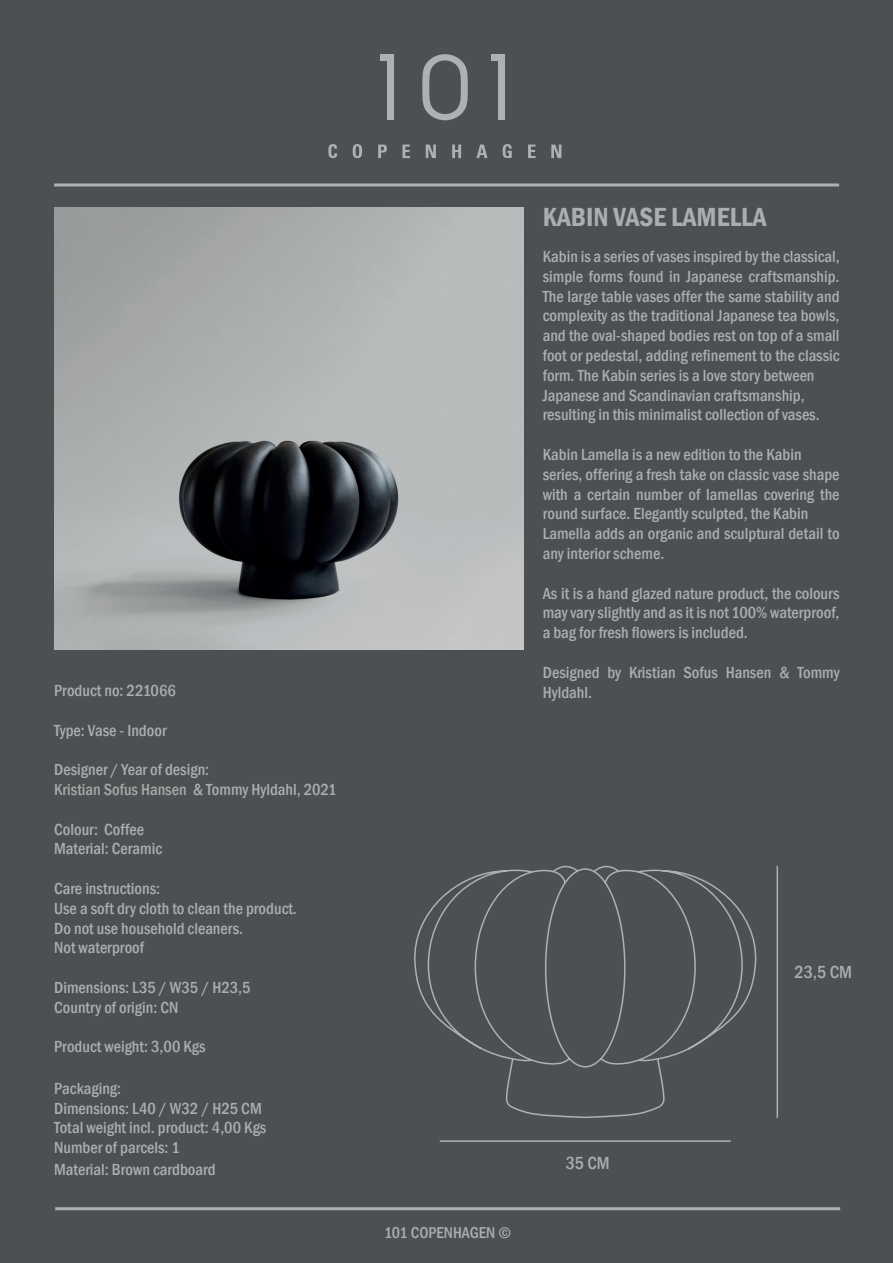
<style>
.page{position:relative;width:893px;height:1263px;background:#4c5053}
.page>*{position:absolute;margin:0;border:0;box-sizing:border-box;transform-origin:0 0}
.t1{font:600 condensed 27px "Franklin Gothic";color:#abaeaf}
.t2{font:500 condensed 18px "Franklin Gothic";color:#abaeaf}
.t3{font:500 condensed 16.5px/19.8px "Franklin Gothic";color:#abaeaf}
.t4{font:500 condensed 16.2px "Franklin Gothic";color:#abaeaf}
.s1{color:#a6a9a5}
</style>
<div class="page">
<img style="left:54px;top:207px;width:469px;height:442px">
<svg style="left:422px;top:54px;width:46px;height:66px"></svg>
<div style="left:498px;top:58px;width:6px;height:62px;background:#adb1b1"></div>
<div style="left:491px;top:54px;width:13px;height:7px;background:#adb1b1"></div>
<div style="left:387px;top:58px;width:7px;height:62px;background:#adb1b1"></div>
<div style="left:380px;top:54px;width:13px;height:7px;background:#adb1b1"></div>
<svg style="left:328px;top:144px;width:9px;height:14px"></svg>
<svg style="left:353px;top:144px;width:9px;height:14px"></svg>
<svg style="left:378px;top:145px;width:9px;height:13px"></svg>
<svg style="left:402px;top:145px;width:8px;height:13px"></svg>
<svg style="left:426px;top:145px;width:10px;height:13px"></svg>
<svg style="left:452px;top:145px;width:9px;height:13px"></svg>
<svg style="left:476px;top:145px;width:12px;height:13px"></svg>
<svg style="left:503px;top:144px;width:9px;height:14px"></svg>
<svg style="left:528px;top:145px;width:8px;height:13px"></svg>
<svg style="left:551px;top:145px;width:10px;height:13px"></svg>
<hr style="left:54px;top:183px;width:785px;height:3px;background:#adb1b1">
<hr style="left:55px;top:1207px;width:785px;height:3px;background:#adb1b1">
<hr style="left:440px;top:1140px;width:291px;height:2px;background:#adb1b1">
<hr style="left:776px;top:866px;width:2px;height:252px;background:#adb1b1">
<svg style="left:414px;top:865px;width:343px;height:253px"></svg>
<h1 class="t1" style="left:543px;top:199px;width:225px">KABIN VASE LAMELLA</h1>
<p class="t3" style="left:543px;top:246px;width:298px">Kabin is a series of vases inspired by the classical, simple forms found in Japanese craftsmanship.<br>The large table vases offer the same stability and complexity as the traditional Japanese tea bowls, and the oval-shaped bodies rest on top of a small foot or pedestal, adding refinement to the classic form. The Kabin series is a love story between Japanese and Scandinavian craftsmanship, resulting in this minimalist collection of vases.</p>
<p class="t3" style="left:543px;top:444px;width:298px">Kabin Lamella is a new edition to the Kabin series, offering a fresh take on classic vase shape with a certain number of lamellas covering the round surface. Elegantly sculpted, the Kabin Lamella adds an organic and sculptural detail to any interior scheme.</p>
<p class="t3" style="left:543px;top:583px;width:298px;text-align:justify">As it is a hand glazed nature product, the colours may vary slightly and as it is not 100% waterproof, a bag for fresh flowers is included.</p>
<p class="t3" style="left:543px;top:662px;width:298px">Designed by Kristian Sofus Hansen &amp; Tommy</p>
<p class="t3" style="left:54px;top:680px;width:123px">Product no: 221066</p>
<p class="t3" style="left:543px;top:682px;width:51px">Hyldahl.</p>
<p class="t3" style="left:54px;top:720px;width:114px">Type: Vase - Indoor</p>
<p class="t3" style="left:54px;top:760px;width:284px">Designer / Year of design:<br><span class="s1">Kristian Sofus Hansen</span> &amp; Tommy Hyldahl, 2021</p>
<p class="t3" style="left:54px;top:819px;width:109px">Colour: Coffee<br>Material: Ceramic</p>
<p class="t3" style="left:54px;top:878px;width:244px">Care instructions:<br>Use a soft dry cloth to clean the product.<br>Do not use household cleaners.<br>Not waterproof</p>
<p class="t3" style="left:54px;top:977px;width:198px">Dimensions: L35 / W35 / H23,5<br>Country of origin: CN</p>
<p class="t3" style="left:54px;top:1037px;width:153px">Product weight: 3,00 Kgs</p>
<p class="t3" style="left:54px;top:1078px;width:214px">Packaging:<br>Dimensions: L40 / W32 / H25 CM<br>Total weight incl. product: 4,00 Kgs<br>Number of parcels: 1</p>
<p class="t3" style="left:54px;top:1159px;width:163px">Material: Brown cardboard</p>
<p class="t2" style="left:566px;top:1151px;width:46px">35 CM</p>
<p class="t4" style="left:384px;top:1222px;width:128px">101 COPENHAGEN ©</p>
<p class="t2" style="left:794px;top:960px;width:59px">23,5 CM</p>
</div>
